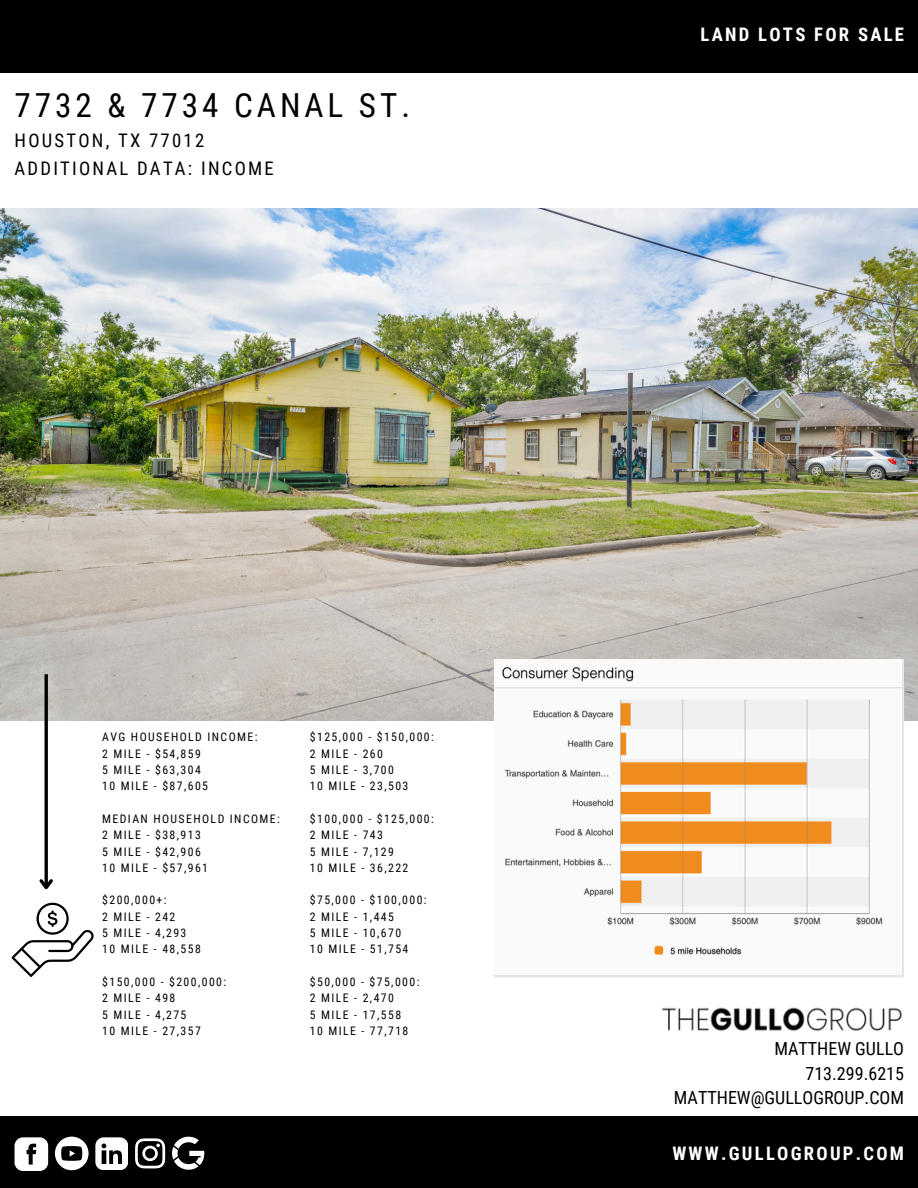
<style>
.page{position:relative;width:918px;height:1188px;background:#fff}
.page>*{position:absolute;margin:0;border:0;box-sizing:border-box;transform-origin:0 0}
.t1{font:33.15px "Roboto Condensed";letter-spacing:.12em;color:#000}
.t2{font:18.75px "Roboto Condensed";letter-spacing:.12em;color:#000}
.t3{font:700 18.75px "Roboto Condensed";letter-spacing:.12em;color:#fff}
.t4{font:18px/24.8px "Roboto Condensed";color:#000;text-align:right}
.t5{font:11.85px "Roboto Condensed";letter-spacing:.12em;color:#000}
</style>
<div class="page">
<div style="left:0;top:0;width:918px;height:72px;background:#000"></div>
<div style="left:0;top:1116px;width:918px;height:72px;background:#000"></div>
<img style="left:661px;top:1007px;width:241px;height:24px">
<svg style="left:15px;top:1137px;width:33px;height:34px"></svg>
<svg style="left:135px;top:1138px;width:30px;height:30px"></svg>
<svg style="left:95px;top:1137px;width:33px;height:33px"></svg>
<svg style="left:55px;top:1137px;width:34px;height:33px"></svg>
<svg style="left:172px;top:1137px;width:32px;height:33px"></svg>
<svg style="left:12px;top:903px;width:82px;height:74px"></svg>
<img style="left:0;top:209px;width:918px;height:512px">
<hr style="left:45px;top:674px;width:3px;height:214px;background:#000">
<svg style="left:39px;top:876px;width:14px;height:14px"></svg>
<img style="left:494px;top:659px;width:410px;height:319px">
<p class="t1" style="left:15px;top:87px;width:397px">7732 &amp; 7734 CANAL ST.</p>
<p class="t2" style="left:15px;top:130px;width:191px">HOUSTON, TX 77012</p>
<p class="t2" style="left:15px;top:158px;width:261px">ADDITIONAL DATA: INCOME</p>
<p class="t5" style="left:102px;top:730px;width:157px">AVG HOUSEHOLD INCOME:</p>
<p class="t5" style="left:102px;top:747px;width:100px">2 MILE - $54,859</p>
<p class="t5" style="left:102px;top:763px;width:100px">5 MILE - $63,304</p>
<p class="t5" style="left:102px;top:779px;width:107px">10 MILE - $87,605</p>
<p class="t5" style="left:102px;top:812px;width:179px">MEDIAN HOUSEHOLD INCOME:</p>
<p class="t5" style="left:102px;top:828px;width:100px">2 MILE - $38,913</p>
<p class="t5" style="left:102px;top:845px;width:100px">5 MILE - $42,906</p>
<p class="t5" style="left:102px;top:861px;width:107px">10 MILE - $57,961</p>
<p class="t5" style="left:102px;top:894px;width:66px">$200,000+:</p>
<p class="t5" style="left:102px;top:910px;width:75px">2 MILE - 242</p>
<p class="t5" style="left:102px;top:926px;width:86px">5 MILE - 4,293</p>
<p class="t5" style="left:102px;top:942px;width:100px">10 MILE - 48,558</p>
<p class="t5" style="left:102px;top:975px;width:126px">$150,000 - $200,000:</p>
<p class="t5" style="left:102px;top:991px;width:75px">2 MILE - 498</p>
<p class="t5" style="left:102px;top:1008px;width:86px">5 MILE - 4,275</p>
<p class="t5" style="left:102px;top:1024px;width:100px">10 MILE - 27,357</p>
<p class="t5" style="left:310px;top:730px;width:126px">$125,000 - $150,000:</p>
<p class="t5" style="left:310px;top:747px;width:75px">2 MILE - 260</p>
<p class="t5" style="left:310px;top:763px;width:86px">5 MILE - 3,700</p>
<p class="t5" style="left:310px;top:779px;width:100px">10 MILE - 23,503</p>
<p class="t5" style="left:310px;top:812px;width:126px">$100,000 - $125,000:</p>
<p class="t5" style="left:310px;top:828px;width:75px">2 MILE - 743</p>
<p class="t5" style="left:310px;top:845px;width:86px">5 MILE - 7,129</p>
<p class="t5" style="left:310px;top:861px;width:100px">10 MILE - 36,222</p>
<p class="t5" style="left:310px;top:894px;width:118px">$75,000 - $100,000:</p>
<p class="t5" style="left:310px;top:910px;width:86px">2 MILE - 1,445</p>
<p class="t5" style="left:310px;top:926px;width:93px">5 MILE - 10,670</p>
<p class="t5" style="left:310px;top:942px;width:100px">10 MILE - 51,754</p>
<p class="t5" style="left:310px;top:975px;width:111px">$50,000 - $75,000:</p>
<p class="t5" style="left:310px;top:991px;width:86px">2 MILE - 2,470</p>
<h3 class="t5" style="left:310px;top:1008px;width:93px">5 MILE - 17,558</h3>
<p class="t5" style="left:310px;top:1024px;width:100px">10 MILE - 77,718</p>
<p class="t3" style="left:701px;top:24px;width:205px">LAND LOTS FOR SALE</p>
<p class="t4" style="left:674px;top:1036px;width:232px">MATTHEW GULLO<br>713.299.6215<br>MATTHEW@GULLOGROUP.COM</p>
<p class="t3" style="left:672px;top:1143px;width:233px">WWW.GULLOGROUP.COM</p>
</div>
